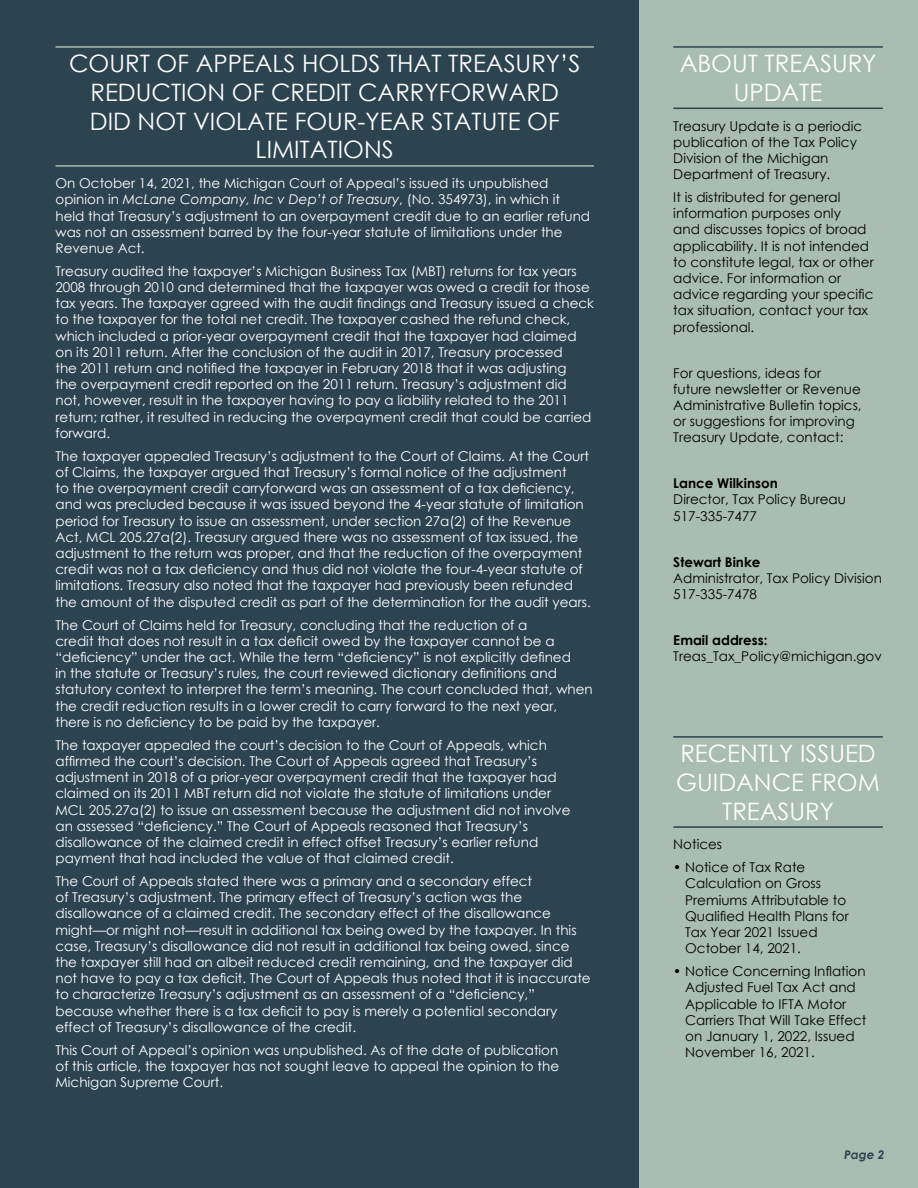
<style>
.page{position:relative;width:918px;height:1188px;background:#fff}
.page>*{position:absolute;margin:0;border:0;box-sizing:border-box;transform-origin:0 0}
.t1{font:24px/28.8px "Century Gothic";color:#fff;text-align:center}
.t2{font:13.5px/16.2px "Century Gothic";color:#fff}
.t3{font:13.5px/16.2px "Century Gothic";color:#000}
.t4{font:700 13.5px "Century Gothic";color:#000}
.t5{font:italic 700 12px "Century Gothic";color:#2c4350}
.s1{font-style:italic}
</style>
<div class="page">
<div style="left:638px;top:0;width:280px;height:1188px;background:#a9bdb2"></div>
<div style="left:0;top:0;width:638px;height:1188px;background:#2c4350"></div>
<hr style="left:56px;top:46px;width:538px;height:2px;background:#a9bdb2">
<hr style="left:56px;top:165px;width:538px;height:2px;background:#a9bdb2">
<hr style="left:673px;top:46px;width:210px;height:2px;background:#2c4350">
<hr style="left:673px;top:108px;width:210px;height:1px;background:#2c4350">
<hr style="left:673px;top:736px;width:210px;height:2px;background:#2c4350">
<hr style="left:673px;top:826px;width:210px;height:2px;background:#2c4350">
<h1 class="t1" style="left:69px;top:49px;width:513px">COURT OF APPEALS HOLDS THAT TREASURY’S<br>REDUCTION OF CREDIT CARRYFORWARD<br>DID NOT VIOLATE FOUR-YEAR STATUTE OF<br>LIMITATIONS</h1>
<p class="t2" style="left:56px;top:175px;width:536px">On October 14, 2021, the Michigan Court of Appeal’s issued its unpublished opinion in <span class="s1">McLane Company, Inc v Dep’t of Treasury</span>, (No. 354973), in which it held that Treasury’s adjustment to an overpayment credit due to an earlier refund was not an assessment barred by the four-year statute of limitations under the Revenue Act.</p>
<p class="t2" style="left:56px;top:263px;width:540px">Treasury audited the taxpayer’s Michigan Business Tax (MBT) returns for tax years 2008 through 2010 and determined that the taxpayer was owed a credit for those tax years. The taxpayer agreed with the audit findings and Treasury issued a check to the taxpayer for the total net credit. The taxpayer cashed the refund check, which included a prior-year overpayment credit that the taxpayer had claimed on its 2011 return. After the conclusion of the audit in 2017, Treasury processed<br>the 2011 return and notified the taxpayer in February 2018 that it was adjusting<br>the overpayment credit reported on the 2011 return. Treasury’s adjustment did not, however, result in the taxpayer having to pay a liability related to the 2011 return; rather, it resulted in reducing the overpayment credit that could be carried forward.</p>
<p class="t2" style="left:56px;top:448px;width:537px">The taxpayer appealed Treasury’s adjustment to the Court of Claims. At the Court of Claims, the taxpayer argued that Treasury’s formal notice of the adjustment<br>to the overpayment credit carryforward was an assessment of a tax deficiency, and was precluded because it was issued beyond the 4-year statute of limitation period for Treasury to issue an assessment, under section 27a(2) of the Revenue Act, MCL 205.27a(2). Treasury argued there was no assessment of tax issued, the adjustment to the return was proper, and that the reduction of the overpayment credit was not a tax deficiency and thus did not violate the four-4-year statute of limitations. Treasury also noted that the taxpayer had previously been refunded the amount of the disputed credit as part of the determination for the audit years.</p>
<p class="t2" style="left:56px;top:616px;width:539px">The Court of Claims held for Treasury, concluding that the reduction of a<br>credit that does not result in a tax deficit owed by the taxpayer cannot be a “deficiency” under the act. While the term “deficiency” is not explicitly defined<br>in the statute or Treasury’s rules, the court reviewed dictionary definitions and statutory context to interpret the term’s meaning. The court concluded that, when the credit reduction results in a lower credit to carry forward to the next year, there is no deficiency to be paid by the taxpayer.</p>
<p class="t2" style="left:56px;top:737px;width:517px">The taxpayer appealed the court’s decision to the Court of Appeals, which affirmed the court’s decision. The Court of Appeals agreed that Treasury’s adjustment in 2018 of a prior-year overpayment credit that the taxpayer had claimed on its 2011 MBT return did not violate the statute of limitations under MCL 205.27a(2) to issue an assessment because the adjustment did not involve an assessed “deficiency.” The Court of Appeals reasoned that Treasury’s disallowance of the claimed credit in effect offset Treasury’s earlier refund payment that had included the value of that claimed credit.</p>
<p class="t2" style="left:56px;top:873px;width:537px">The Court of Appeals stated there was a primary and a secondary effect<br>of Treasury’s adjustment. The primary effect of Treasury’s action was the disallowance of a claimed credit. The secondary effect of the disallowance might—or might not—result in additional tax being owed by the taxpayer. In this case, Treasury’s disallowance did not result in additional tax being owed, since the taxpayer still had an albeit reduced credit remaining, and the taxpayer did not have to pay a tax deficit. The Court of Appeals thus noted that it is inaccurate to characterize Treasury’s adjustment as an assessment of a “deficiency,” because whether there is a tax deficit to pay is merely a potential secondary effect of Treasury’s disallowance of the credit.</p>
<p class="t2" style="left:56px;top:1042px;width:505px;text-align:justify">This Court of Appeal’s opinion was unpublished. As of the date of publication of this article, the taxpayer has not sought leave to appeal the opinion to the Michigan Supreme Court.</p>
<h1 class="t1" style="left:680px;top:49px;width:198px">ABOUT TREASURY<br>UPDATE</h1>
<p class="t3" style="left:673px;top:117px;width:190px">Treasury Update is a periodic publication of the Tax Policy<br>Division of the Michigan<br>Department of Treasury.</p>
<p class="t3" style="left:673px;top:189px;width:202px">It is distributed for general information purposes only<br>and discusses topics of broad applicability. It is not intended to constitute legal, tax or other advice. For information or advice regarding your specific tax situation, contact your tax professional.</p>
<p class="t3" style="left:673px;top:364px;width:190px">For questions, ideas for future newsletter or Revenue<br>Administrative Bulletin topics, or suggestions for improving<br>Treasury Update, contact:</p>
<p class="t4" style="left:673px;top:473px;width:106px">Lance Wilkinson</p>
<p class="t3" style="left:673px;top:491px;width:174px">Director, Tax Policy Bureau<br>517-335-7477</p>
<p class="t4" style="left:673px;top:551px;width:89px">Stewart Binke</p>
<p class="t3" style="left:673px;top:570px;width:210px">Administrator, Tax Policy Division<br>517-335-7478</p>
<p class="t4" style="left:673px;top:630px;width:96px">Email address:</p>
<p class="t3" style="left:673px;top:648px;width:210px">Treas_Tax_Policy@michigan.gov</p>
<h1 class="t1" style="left:676px;top:739px;width:205px">RECENTLY ISSUED<br>GUIDANCE FROM<br>TREASURY</h1>
<p class="t3" style="left:673px;top:836px;width:50px">Notices</p>
<p class="t3" style="left:685px;top:859px;width:165px;text-indent:-12px">• Notice of Tax Rate<br>Calculation on Gross<br>Premiums Attributable to<br>Qualified Health Plans for<br>Tax Year 2021 Issued<br>October 14, 2021.</p>
<p class="t3" style="left:685px;top:963px;width:183px;text-indent:-12px">• Notice Concerning Inflation<br>Adjusted Fuel Tax Act and<br>Applicable to IFTA Motor<br>Carriers That Will Take Effect on January 1, 2022, Issued<br>November 16, 2021.</p>
<p class="t5" style="left:844px;top:1146px;width:42px">Page 2</p>
</div>
